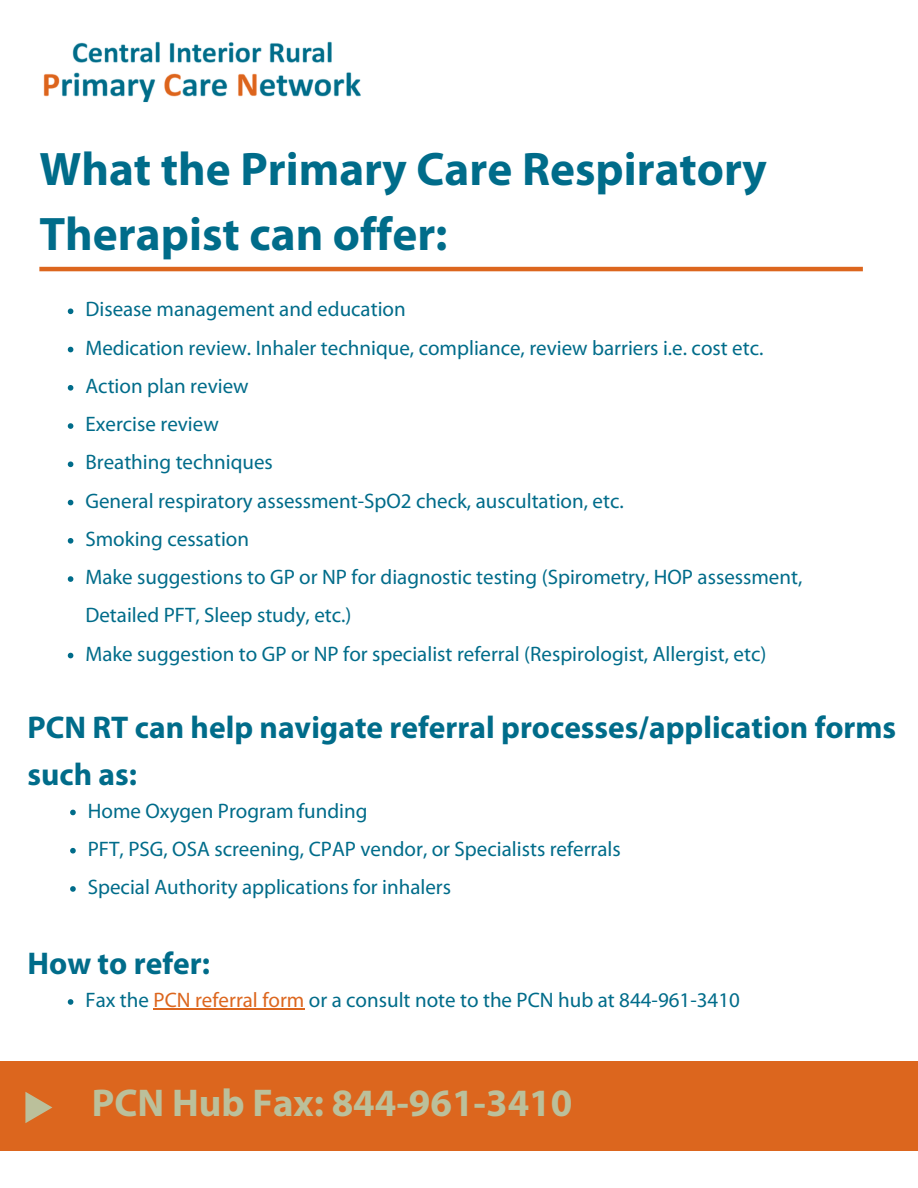
<style>
.page{position:relative;width:918px;height:1188px;background:#fff}
.page>*{position:absolute;margin:0;border:0;box-sizing:border-box;transform-origin:0 0}
.t1{font:700 47.25px/65.2px "Myriad Pro";color:#006c8a}
.t2{font:700 38.85px "Myriad Pro";color:#bbc09b}
.t3{font:700 31.5px/47.2px "Myriad Pro";color:#006c8a}
.t4{font:21px/38.2px "Myriad Pro";color:#006c8a}
.s1{color:#dc661e}
</style>
<div class="page">
<img style="left:43px;top:41px;width:318px;height:62px">
<hr style="left:39px;top:267px;width:824px;height:4px;background:#dc661e">
<div style="left:0;top:1061px;width:918px;height:90px;background:#dc661e"></div>
<svg style="left:25px;top:1092px;width:27px;height:31px"></svg>
<svg style="left:68px;top:308px;width:5px;height:6px"></svg>
<svg style="left:68px;top:347px;width:5px;height:5px"></svg>
<svg style="left:68px;top:385px;width:5px;height:6px"></svg>
<svg style="left:68px;top:423px;width:5px;height:6px"></svg>
<svg style="left:68px;top:461px;width:5px;height:6px"></svg>
<svg style="left:68px;top:500px;width:5px;height:5px"></svg>
<svg style="left:68px;top:538px;width:5px;height:6px"></svg>
<svg style="left:68px;top:576px;width:5px;height:6px"></svg>
<svg style="left:68px;top:653px;width:5px;height:5px"></svg>
<svg style="left:70px;top:810px;width:6px;height:5px"></svg>
<svg style="left:70px;top:848px;width:6px;height:6px"></svg>
<svg style="left:70px;top:886px;width:6px;height:6px"></svg>
<svg style="left:68px;top:999px;width:5px;height:6px"></svg>
<hr style="left:154px;top:1008px;width:41px;height:1px;background:#dc661e">
<hr style="left:195px;top:1008px;width:109px;height:1px;background:#dc661e">
<h1 class="t1" style="left:39px;top:140px;width:729px">What the Primary Care Respiratory<br>Therapist can offer:</h1>
<p class="t4" style="left:85px;top:292px;width:718px">Disease management and education<br>Medication review. Inhaler technique, compliance, review barriers i.e. cost etc.<br>Action plan review<br>Exercise review<br>Breathing techniques<br>General respiratory assessment-SpO2 check, auscultation, etc.<br>Smoking cessation<br>Make suggestions to GP or NP for diagnostic testing (Spirometry, HOP assessment, Detailed PFT, Sleep study, etc.)<br>Make suggestion to GP or NP for specialist referral (Respirologist, Allergist, etc)</p>
<h3 class="t3" style="left:27px;top:706px;width:870px">PCN RT can help navigate referral processes/application forms such as:</h3>
<p class="t4" style="left:88px;top:793px;width:535px">Home Oxygen Program funding<br>PFT, PSG, OSA screening, CPAP vendor, or Specialists referrals<br>Special Authority applications for inhalers</p>
<h3 class="t3" style="left:27px;top:943px;width:184px">How to refer:</h3>
<p class="t4" style="left:85px;top:983px;width:656px">Fax the <span class="s1">PCN referral form</span> or a consult note to the PCN hub at 844-961-3410</p>
<h2 class="t2" style="left:92px;top:1087px;width:482px">PCN Hub Fax: 844-961-3410</h2>
</div>
